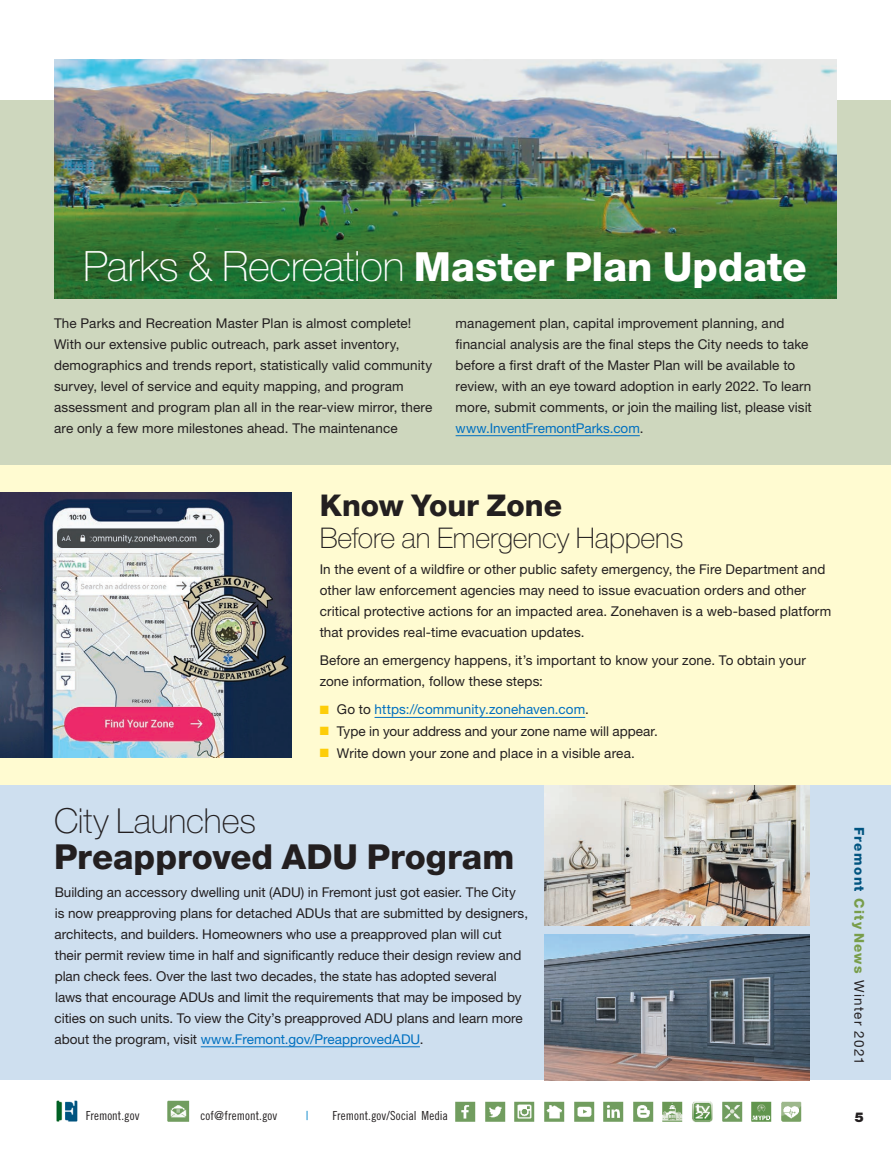
<style>
.page{position:relative;width:891px;height:1161px;background:#fff}
.page>*{position:absolute;margin:0;border:0;box-sizing:border-box;transform-origin:0 0}
._2018_-_heading_22_h{font:100 41.85px "Helvetica Neue LT Std";letter-spacing:-.01em;color:#fff}
._2018_-_heading_22_h-2{font:800 34.5px/36px "Helvetica Neue LT Std";color:#231f20}
._2018_-_heading_15_h{font:800 30px "Helvetica Neue LT Std";color:#231f20}
._2018_-_heading_15_h-2{font:100 28.5px "Helvetica Neue LT Std";letter-spacing:-.005em;color:#231f20}
._2016-paragraph{font:13.5px/21px "Helvetica Neue LT Std";letter-spacing:.005em;color:#231f20}
.t1{font:13.5px "Helvetica Neue LT Std";letter-spacing:.01em;color:#0070c0}
._2016_folio{font:13.5px "Helvetica Neue LT Std";letter-spacing:.095em;color:#231f20}
.t2{font:900 13.5px "Helvetica Neue LT Std";color:#231f20}
.t3{font:12.45px "Trade Gothic LT Std Cn 18";letter-spacing:.005em;color:#231f20}
.t4{font:12.45px "Trade Gothic LT Std Cn 18";color:#0082c8}
.s1{font-weight:800;font-size:40.2px}
.s2{color:#0070c0}
.s3{color:#fdcd09}
.s4{color:#231f20}
.s5{font-weight:100}
.s6{font-weight:800;color:#005480}
.s7{font-weight:800;color:#789d4a}
</style>
<div class="page">
<div style="left:0;top:464px;width:891px;height:322px;background:#fffbd1"></div>
<img style="left:56px;top:1100px;width:22px;height:22px">
<img style="left:167px;top:1100px;width:23px;height:22px">
<img style="left:455px;top:1101px;width:21px;height:21px">
<img style="left:485px;top:1101px;width:21px;height:21px">
<img style="left:514px;top:1101px;width:21px;height:21px">
<img style="left:544px;top:1101px;width:21px;height:21px">
<img style="left:574px;top:1101px;width:21px;height:21px">
<img style="left:603px;top:1101px;width:21px;height:21px">
<img style="left:633px;top:1101px;width:21px;height:21px">
<img style="left:662px;top:1101px;width:21px;height:21px">
<img style="left:692px;top:1101px;width:21px;height:21px">
<img style="left:722px;top:1101px;width:21px;height:21px">
<img style="left:751px;top:1101px;width:21px;height:21px">
<img style="left:781px;top:1101px;width:21px;height:21px">
<div style="left:0;top:786px;width:891px;height:294px;background:#cedfef"></div>
<div style="left:0;top:100px;width:891px;height:364px;background:#ced7be"></div>
<hr style="left:456px;top:435px;width:184px;height:1px;background:#0070c0">
<img style="left:54px;top:59px;width:783px;height:240px">
<hr style="left:201px;top:1047px;width:219px;height:1px;background:#0070c0">
<img style="left:544px;top:786px;width:266px;height:139px">
<img style="left:544px;top:934px;width:266px;height:146px">
<hr style="left:375px;top:717px;width:210px;height:1px;background:#0070c0">
<img style="left:0;top:492px;width:292px;height:266px">
<p class="_2018_-_heading_22_h" style="left:83px;top:242px;width:725px">Parks &amp; Recreation <span class="s1">Master Plan Update</span></p>
<p class="_2016-paragraph" style="left:54px;top:312px;width:380px">The Parks and Recreation Master Plan is almost complete!<br>With our extensive public outreach, park asset inventory, demographics and trends report, statistically valid community survey, level of service and equity mapping, and program assessment and program plan all in the rear-view mirror, there are only a few more milestones ahead. The maintenance</p>
<p class="_2016-paragraph" style="left:456px;top:312px;width:358px">management plan, capital improvement planning, and financial analysis are the final steps the City needs to take before a first draft of the Master Plan will be available to review, with an eye toward adoption in early 2022. To learn more, submit comments, or join the mailing list, please visit <span class="s2">www.InventFremontParks.com</span>.</p>
<p class="_2018_-_heading_15_h" style="left:320px;top:488px;width:244px">Know Your Zone</p>
<p class="_2018_-_heading_15_h-2" style="left:320px;top:522px;width:365px">Before an Emergency Happens</p>
<p class="_2016-paragraph" style="left:320px;top:559px;width:513px">In the event of a wildfire or other public safety emergency, the Fire Department and other law enforcement agencies may need to issue evacuation orders and other critical protective actions for an impacted area. Zonehaven is a web-based platform that provides real-time evacuation updates.</p>
<p class="_2016-paragraph" style="left:320px;top:649px;width:488px">Before an emergency happens, it’s important to know your zone. To obtain your zone information, follow these steps:</p>
<p class="t1" style="left:320px;top:702px;width:271px"><span class="s3">■</span> <span class="s4">Go to</span> https://community.zonehaven.com<span class="s4">.</span></p>
<p class="_2016-paragraph" style="left:320px;top:721px;width:340px"><span class="s3">■</span> Type in your address and your zone name will appear.</p>
<p class="_2016-paragraph" style="left:320px;top:742px;width:317px"><span class="s3">■</span> Write down your zone and place in a visible area.</p>
<p class="_2018_-_heading_22_h-2" style="left:54px;top:803px;width:462px"><span class="s5">City Launches<br></span>Preapproved ADU Program</p>
<p class="_2016-paragraph" style="left:54px;top:881px;width:475px">Building an accessory dwelling unit (ADU) in Fremont just got easier. The City is now preapproving plans for detached ADUs that are submitted by designers, architects, and builders. Homeowners who use a preapproved plan will cut their permit review time in half and significantly reduce their design review and plan check fees. Over the last two decades, the state has adopted several<br>laws that encourage ADUs and limit the requirements that may be imposed by cities on such units. To view the City’s preapproved ADU plans and learn more about the program, visit <span class="s2">www.Fremont.gov/PreapprovedADU</span>.</p>
<p class="_2016_folio" style="left:867px;top:827px;width:240px;rotate:90deg"><span class="s6">Fremont</span> <span class="s7">CityNews</span> Winter 2021</p>
<p class="t3" style="left:86px;top:1108px;width:55px">Fremont.gov</p>
<p class="t3" style="left:201px;top:1108px;width:78px">cof@fremont.gov</p>
<p class="t4" style="left:306px;top:1108px;width:4px">|</p>
<p class="t3" style="left:332px;top:1108px;width:117px">Fremont.gov/Social Media</p>
<p class="t2" style="left:855px;top:1109px;width:11px">5</p>
</div>
